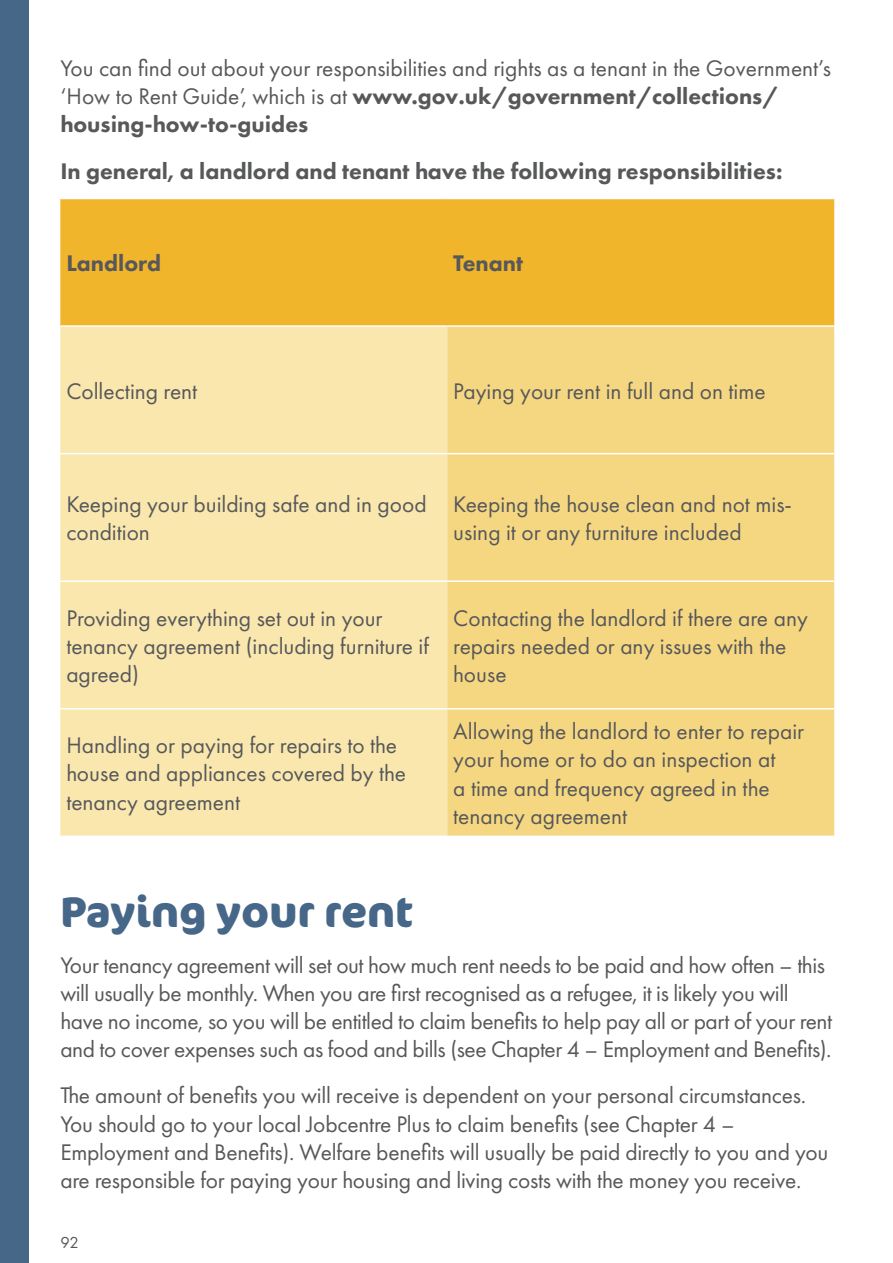
<style>
.page{position:relative;width:893px;height:1263px;background:#fff}
.page>*{position:absolute;margin:0;border:0;box-sizing:border-box;transform-origin:0 0}
.C_Heading{font:700 42.6px "Cocon OT";color:#466788}
.BODY_text{font:23.4px/28px "Futura PT";letter-spacing:-.01em;color:#57585a}
.BODY_text-2{font:800 23.4px "Futura PT";color:#57585a}
.t1{font:16.5px "Futura PT";color:#57585a}
.s1{font-weight:800}
</style>
<div class="page">
<div style="left:0;top:0;width:29px;height:1263px;background:#466788"></div>
<div style="left:60px;top:199px;width:774px;height:126px;background:#f1b52c"></div>
<div style="left:60px;top:327px;width:387px;height:509px;background:#f9e7ae"></div>
<div style="left:447px;top:327px;width:387px;height:509px;background:#f6d781"></div>
<hr style="left:60px;top:580px;width:387px;height:2px;background:#fff">
<hr style="left:447px;top:580px;width:387px;height:2px;background:#fff">
<hr style="left:60px;top:708px;width:387px;height:1px;background:#fff">
<hr style="left:447px;top:708px;width:387px;height:1px;background:#fff">
<hr style="left:60px;top:453px;width:387px;height:1px;background:#fff">
<hr style="left:447px;top:453px;width:387px;height:1px;background:#fff">
<p class="BODY_text" style="left:60px;top:54px;width:772px">You can find out about your responsibilities and rights as a tenant in the Government’s ‘How to Rent Guide’, which is at <span class="s1">www.gov.uk/government/collections/ housing-how-to-guides</span></p>
<p class="BODY_text-2" style="left:60px;top:156px;width:724px">In general, a landlord and tenant have the following responsibilities:</p>
<p class="BODY_text-2" style="left:66px;top:249px;width:96px">Landlord</p>
<p class="BODY_text-2" style="left:453px;top:249px;width:71px">Tenant</p>
<p class="BODY_text" style="left:66px;top:377px;width:132px">Collecting rent</p>
<p class="BODY_text" style="left:453px;top:377px;width:314px">Paying your rent in full and on time</p>
<p class="BODY_text" style="left:66px;top:490px;width:362px">Keeping your building safe and in good condition</p>
<p class="BODY_text" style="left:453px;top:490px;width:340px">Keeping the house clean and not mis&shy;using it or any furniture included</p>
<p class="BODY_text" style="left:66px;top:604px;width:364px">Providing everything set out in your tenancy agreement (including furniture if agreed)</p>
<p class="BODY_text" style="left:453px;top:604px;width:356px">Contacting the landlord if there are any repairs needed or any issues with the house</p>
<p class="BODY_text" style="left:66px;top:731px;width:341px">Handling or paying for repairs to the house and appliances covered by the tenancy agreement</p>
<p class="BODY_text" style="left:453px;top:717px;width:352px">Allowing the landlord to enter to repair your home or to do an inspection at<br>a time and frequency agreed in the tenancy agreement</p>
<p class="C_Heading" style="left:60px;top:886px;width:354px">Paying your rent</p>
<p class="BODY_text" style="left:60px;top:951px;width:773px">Your tenancy agreement will set out how much rent needs to be paid and how often – this will usually be monthly. When you are first recognised as a refugee, it is likely you will have no income, so you will be entitled to claim benefits to help pay all or part of your rent and to cover expenses such as food and bills (see Chapter 4 – Employment and Benefits).</p>
<p class="BODY_text" style="left:60px;top:1081px;width:770px">The amount of benefits you will receive is dependent on your personal circumstances.<br>You should go to your local Jobcentre Plus to claim benefits (see Chapter 4 – Employment and Benefits). Welfare benefits will usually be paid directly to you and you are responsible for paying your housing and living costs with the money you receive.</p>
<p class="t1" style="left:60px;top:1233px;width:20px">92</p>
</div>
